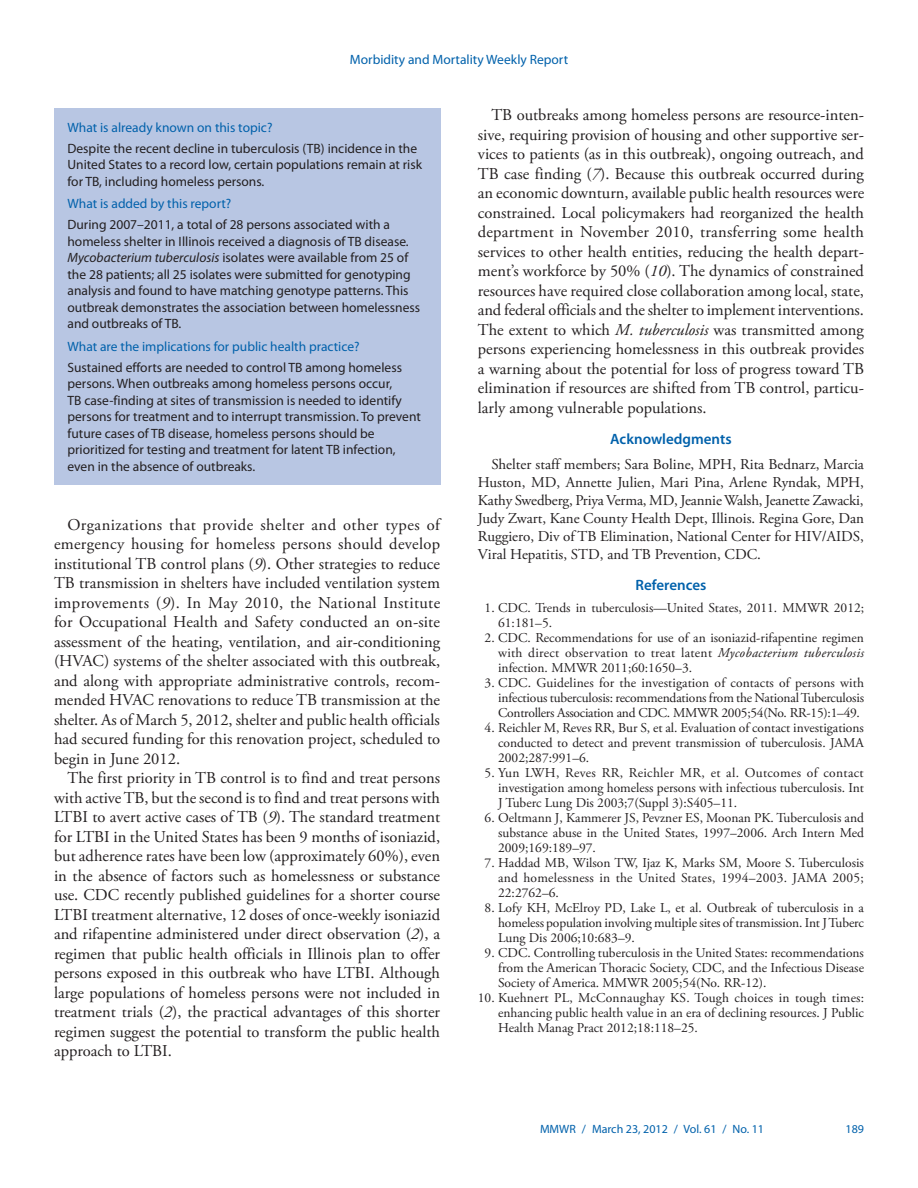
<style>
.page{position:relative;width:918px;height:1188px;background:#fff}
.page>*{position:absolute;margin:0;border:0;box-sizing:border-box;transform-origin:0 0}
.Body_Text{font:16.5px/19.5px "Adobe Garamond Pro";color:#231f20;text-align:justify}
.Acknowl_Text{font:15px/18px "Adobe Garamond Pro";color:#231f20;text-align:justify}
.Headline3{font:600 15px "Myriad Pro";color:#0161ab}
.Reference_Text_1-99{font:13.5px/15px "Adobe Garamond Pro";color:#231f20;text-align:justify}
.FB_answer{font:13.5px/16.5px "Myriad Pro";color:#231f20}
.FB_question{font:13.5px "Myriad Pro";color:#0161ab}
.t1{font:12px "Myriad Pro";color:#0161ab}
.s1{font-style:italic}
</style>
<div class="page">
<div style="left:54px;top:108px;width:386px;height:376px;background:#b8c6e3"></div>
<p class="FB_question" style="left:350px;top:51px;width:220px">Morbidity and Mortality Weekly Report</p>
<p class="FB_question" style="left:68px;top:119px;width:206px">What is already known on this topic?</p>
<p class="FB_answer" style="left:68px;top:140px;width:356px">Despite the recent decline in tuberculosis (TB) incidence in the<br>United States to a record low, certain populations remain at risk for TB, including homeless persons.</p>
<p class="FB_question" style="left:68px;top:195px;width:165px">What is added by this report?</p>
<p class="FB_answer" style="left:68px;top:216px;width:354px">During 2007–2011, a total of 28 persons associated with a homeless shelter in Illinois received a diagnosis of TB disease.<br><span class="s1">Mycobacterium tuberculosis</span> isolates were available from 25 of the 28 patients; all 25 isolates were submitted for genotyping analysis and found to have matching genotype patterns. This outbreak demonstrates the association between homelessness and outbreaks of TB.</p>
<p class="FB_question" style="left:68px;top:338px;width:294px">What are the implications for public health practice?</p>
<p class="FB_answer" style="left:68px;top:359px;width:355px">Sustained efforts are needed to control TB among homeless persons. When outbreaks among homeless persons occur,<br>TB case-finding at sites of transmission is needed to identify persons for treatment and to interrupt transmission. To prevent future cases of TB disease, homeless persons should be prioritized for testing and treatment for latent TB infection, even in the absence of outbreaks.</p>
<p class="Body_Text" style="left:54px;top:515px;width:388px;text-indent:13px">Organizations that provide shelter and other types of emergency housing for homeless persons should develop institutional TB control plans (<span class="s1">9</span>). Other strategies to reduce TB transmission in shelters have included ventilation system improvements (<span class="s1">9</span>). In May 2010, the National Institute for Occupational Health and Safety conducted an on-site assessment of the heating, ventilation, and air-conditioning (HVAC) systems of the shelter associated with this outbreak, and along with appropriate administrative controls, recom&shy;mended HVAC renovations to reduce TB transmission at the shelter. As of March 5, 2012, shelter and public health officials had secured funding for this renovation project, scheduled to begin in June 2012.</p>
<p class="Body_Text" style="left:54px;top:769px;width:388px;text-indent:13px">The first priority in TB control is to find and treat persons with active TB, but the second is to find and treat persons with LTBI to avert active cases of TB (<span class="s1">9</span>). The standard treatment for LTBI in the United States has been 9 months of isoniazid, but adherence rates have been low (approximately 60%), even in the absence of factors such as homelessness or substance use. CDC recently published guidelines for a shorter course LTBI treatment alternative, 12 doses of once-weekly isoniazid and rifapentine administered under direct observation (<span class="s1">2</span>), a regimen that public health officials in Illinois plan to offer persons exposed in this outbreak who have LTBI. Although large populations of homeless persons were not included in treatment trials (<span class="s1">2</span>), the practical advantages of this shorter regimen suggest the potential to transform the public health approach to LTBI.</p>
<p class="Body_Text" style="left:478px;top:106px;width:388px;text-indent:13px">TB outbreaks among homeless persons are resource-inten&shy;sive, requiring provision of housing and other supportive ser&shy;vices to patients (as in this outbreak), ongoing outreach, and TB case finding (<span class="s1">7</span>). Because this outbreak occurred during an economic downturn, available public health resources were constrained. Local policymakers had reorganized the health department in November 2010, transferring some health services to other health entities, reducing the health depart&shy;ment’s workforce by 50% (<span class="s1">10</span>). The dynamics of constrained resources have required close collaboration among local, state, and federal officials and the shelter to implement interventions.<br>The extent to which <span class="s1">M. tuberculosis</span> was transmitted among persons experiencing homelessness in this outbreak provides a warning about the potential for loss of progress toward TB elimination if resources are shifted from TB control, particu&shy;larly among vulnerable populations.</p>
<p class="Headline3" style="left:610px;top:429px;width:123px">Acknowledgments</p>
<p class="Acknowl_Text" style="left:478px;top:455px;width:388px;text-indent:14px">Shelter staff members; Sara Boline, MPH, Rita Bednarz, Marcia Huston, MD, Annette Julien, Mari Pina, Arlene Ryndak, MPH, Kathy Swedberg, Priya Verma, MD, Jeannie Walsh, Jeanette Zawacki, Judy Zwart, Kane County Health Dept, Illinois. Regina Gore, Dan Ruggiero, Div of TB Elimination, National Center for HIV/AIDS, Viral Hepatitis, STD, and TB Prevention, CDC.</p>
<p class="Headline3" style="left:636px;top:576px;width:72px">References</p>
<p class="Reference_Text_1-99" style="left:498px;top:601px;width:368px;text-indent:-14px">1. CDC. Trends in tuberculosis—United States, 2011. MMWR 2012;<br>61:181–5.</p>
<p class="Reference_Text_1-99" style="left:498px;top:631px;width:367px;text-indent:-13px">2. CDC. Recommendations for use of an isoniazid-rifapentine regimen with direct observation to treat latent <span class="s1">Mycobacterium tuberculosis </span>infection. MMWR 2011;60:1650–3.</p>
<p class="Reference_Text_1-99" style="left:498px;top:676px;width:367px;text-indent:-14px">3. CDC. Guidelines for the investigation of contacts of persons with infectious tuberculosis: recommendations from the National Tuberculosis Controllers Association and CDC. MMWR 2005;54(No. RR-15):1–49.</p>
<p class="Reference_Text_1-99" style="left:498px;top:721px;width:367px;text-indent:-14px">4. Reichler M, Reves RR, Bur S, et al. Evaluation of contact investigations conducted to detect and prevent transmission of tuberculosis. JAMA 2002;287:991–6.</p>
<p class="Reference_Text_1-99" style="left:498px;top:766px;width:367px;text-indent:-14px">5. Yun LWH, Reves RR, Reichler MR, et al. Outcomes of contact investigation among homeless persons with infectious tuberculosis. Int J Tuberc Lung Dis 2003;7(Suppl 3):S405–11.</p>
<p class="Reference_Text_1-99" style="left:498px;top:811px;width:367px;text-indent:-14px">6. Oeltmann J, Kammerer JS, Pevzner ES, Moonan PK. Tuberculosis and substance abuse in the United States, 1997–2006. Arch Intern Med 2009;169:189–97.</p>
<p class="Reference_Text_1-99" style="left:498px;top:856px;width:367px;text-indent:-14px">7. Haddad MB, Wilson TW, Ijaz K, Marks SM, Moore S. Tuberculosis and homelessness in the United States, 1994–2003. JAMA 2005; 22:2762–6.</p>
<p class="Reference_Text_1-99" style="left:498px;top:901px;width:367px;text-indent:-14px">8. Lofy KH, McElroy PD, Lake L, et al. Outbreak of tuberculosis in a homeless population involving multiple sites of transmission. Int J Tuberc Lung Dis 2006;10:683–9.</p>
<p class="Reference_Text_1-99" style="left:498px;top:946px;width:367px;text-indent:-14px">9. CDC. Controlling tuberculosis in the United States: recommendations from the American Thoracic Society, CDC, and the Infectious Disease Society of America. MMWR 2005;54(No. RR-12).</p>
<p class="Reference_Text_1-99" style="left:498px;top:991px;width:368px;text-indent:-20px">10. Kuehnert PL, McConnaughay KS. Tough choices in tough times: enhancing public health value in an era of declining resources. J Public Health Manag Pract 2012;18:118–25.</p>
<p class="t1" style="left:540px;top:1121px;width:226px">MMWR / March 23, 2012 / Vol. 61 / No. 11</p>
<p class="t1" style="left:846px;top:1121px;width:20px">189</p>
</div>
